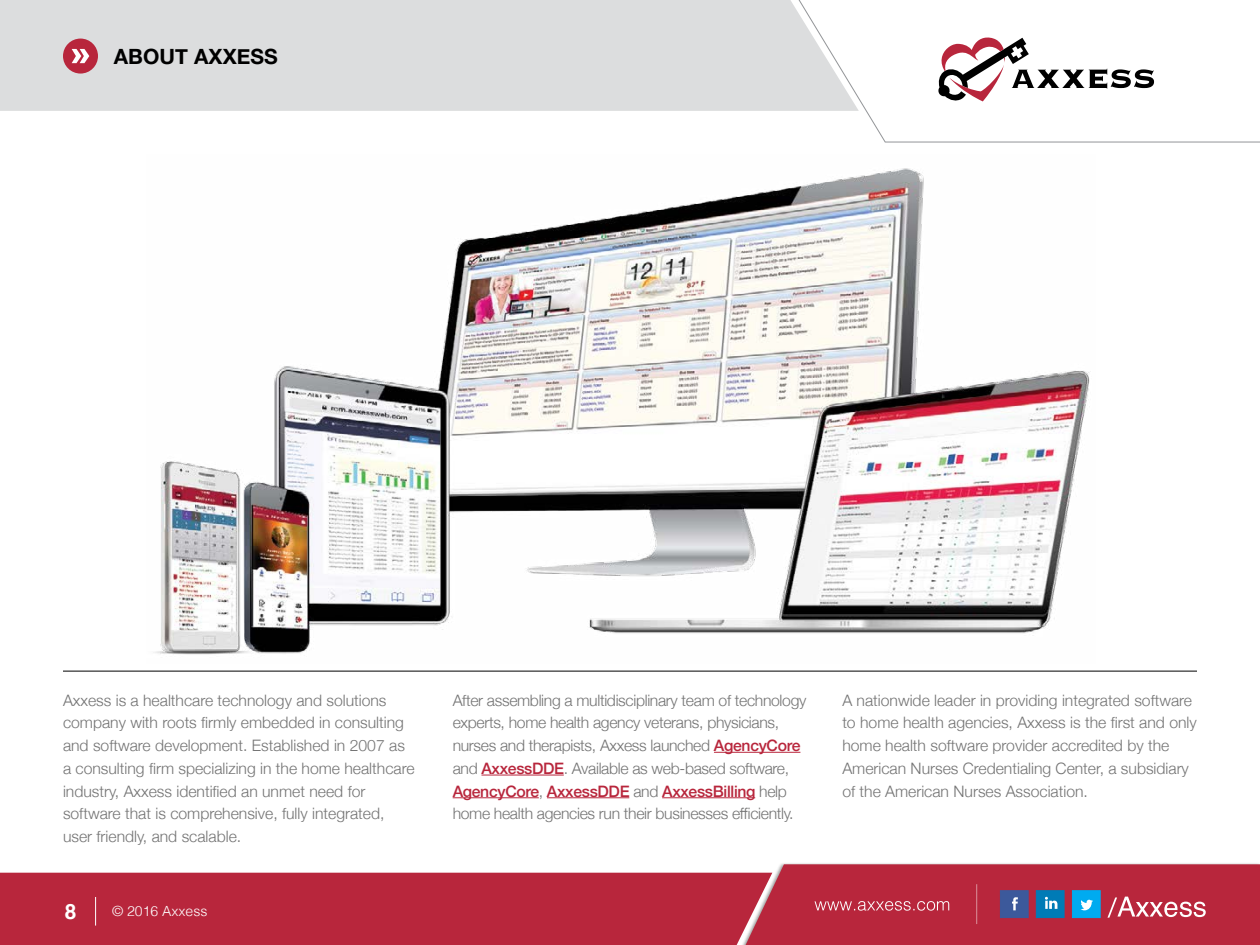
<style>
.page{position:relative;width:1260px;height:945px;background:#fff}
.page>*{position:absolute;margin:0;border:0;box-sizing:border-box;transform-origin:0 0}
.t1{font:700 21px "Helvetica Neue";letter-spacing:.005em;color:#000}
.t2{font:700 21px "Helvetica";color:#fff}
.t3{font:300 15.75px/22.8px "Helvetica Neue";color:#737373}
.t4{font:300 15.75px/22.8px "Helvetica Neue";letter-spacing:-.02em;color:#737373}
.t5{font:300 14px "Helvetica";color:#fff}
.s1{font-weight:500;color:#b8263c}
</style>
<div class="page">
<div style="left:0;top:0;width:794px;height:111px;background:#dcddde"></div>
<div style="left:0;top:873px;width:727px;height:72px;background:#b8263c"></div>
<div style="left:727px;top:863px;width:533px;height:82px;background:#000;opacity:.4"></div>
<svg style="left:794px;top:0;width:466px;height:142px"></svg>
<div style="left:63px;top:39px;width:35px;height:35px;background:#b8263c;border-radius:50%"></div>
<svg style="left:72px;top:49px;width:17px;height:14px"></svg>
<svg style="left:938px;top:37px;width:216px;height:65px"></svg>
<hr style="left:714px;top:752px;width:86px;height:1px;background:#b8263c">
<hr style="left:481px;top:775px;width:83px;height:1px;background:#b8263c">
<hr style="left:453px;top:797px;width:86px;height:1px;background:#b8263c">
<hr style="left:547px;top:797px;width:82px;height:1px;background:#b8263c">
<hr style="left:662px;top:797px;width:93px;height:1px;background:#b8263c">
<hr style="left:63px;top:671px;width:1134px;height:1px;background:#000">
<img style="left:153px;top:168px;width:938px;height:487px">
<svg style="left:746px;top:864px;width:514px;height:81px;background:#b2354c"></svg>
<svg style="left:95px;top:897px;width:1px;height:29px"></svg>
<h1 class="t1" style="left:114px;top:40px;width:166px">ABOUT AXXESS</h1>
<p class="t3" style="left:63px;top:687px;width:353px">Axxess is a healthcare technology and solutions company with roots firmly embedded in consulting and software development. Established in 2007 as a consulting firm specializing in the home healthcare industry, Axxess identified an unmet need for software that is comprehensive, fully integrated, user friendly, and scalable.</p>
<p class="t4" style="left:453px;top:687px;width:355px">After assembling a multidisciplinary team of technology experts, home health agency veterans, physicians, nurses and therapists, Axxess launched <span class="s1">AgencyCore </span>and <span class="s1">AxxessDDE</span>. Available as web-based software, <span class="s1">AgencyCore</span>, <span class="s1">AxxessDDE</span> and <span class="s1">AxxessBilling</span> help home health agencies run their businesses efficiently.</p>
<p class="t3" style="left:842px;top:687px;width:356px">A nationwide leader in providing integrated software to home health agencies, Axxess is the first and only home health software provider accredited by the American Nurses Credentialing Center, a subsidiary of the American Nurses Association.</p>
<h1 class="t2" style="left:65px;top:895px;width:13px">8</h1>
<p class="t5" style="left:112px;top:899px;width:97px">© 2016 Axxess</p>
</div>
